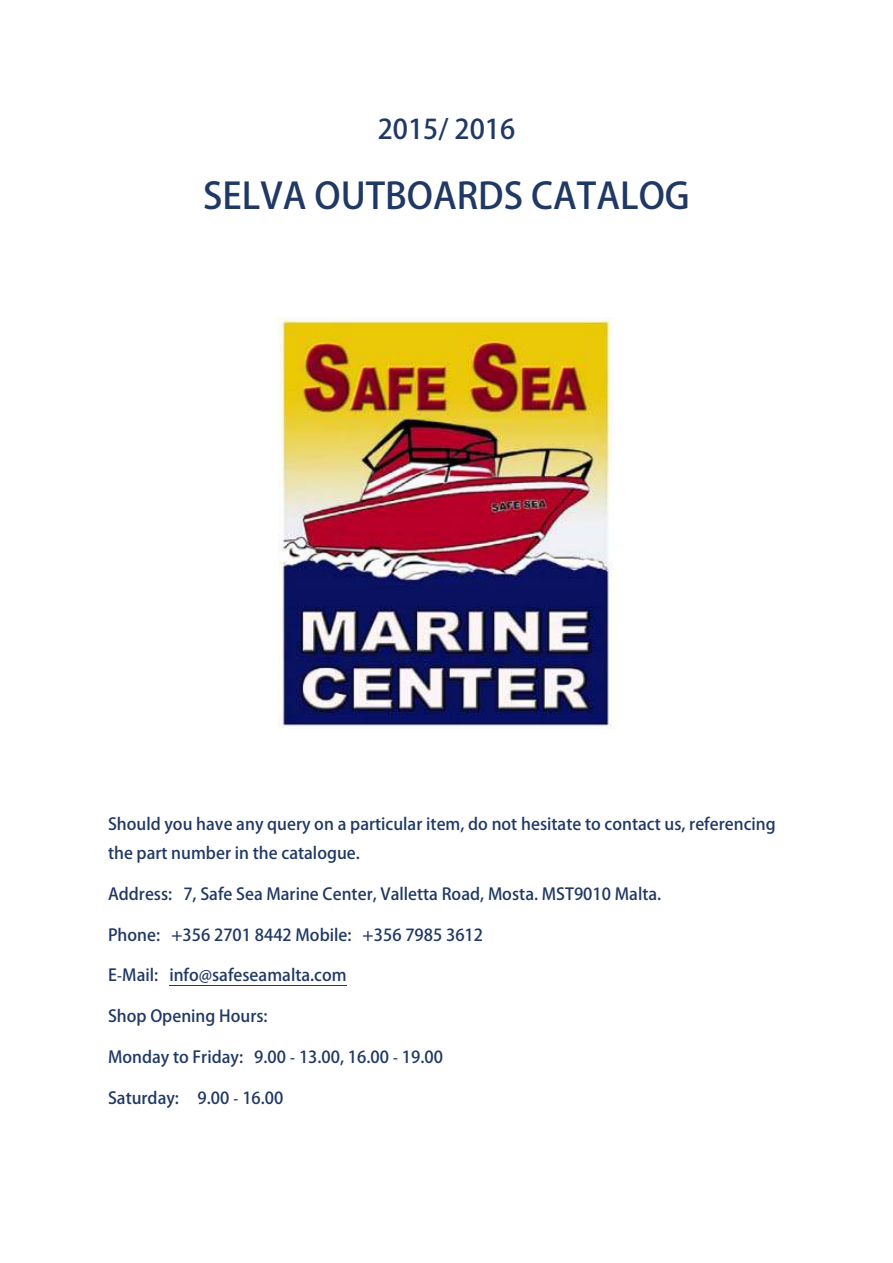
<style>
.page{position:relative;width:893px;height:1263px;background:#fff}
.page>*{position:absolute;margin:0;border:0;box-sizing:border-box;transform-origin:0 0}
.t1{font:700 36px "Adobe Fan Heiti Std";color:#203864}
.t2{font:700 27px "Adobe Fan Heiti Std";color:#203864}
.t3{font:700 16.5px/29.1px "Adobe Fan Heiti Std";color:#203864}
.s1{font-family:"Cambria";font-weight:400}
</style>
<div class="page">
<hr style="left:169px;top:985px;width:178px;height:1px;background:#1f3864">
<img style="left:279px;top:318px;width:335px;height:410px">
<h2 class="t2" style="left:378px;top:119px;width:139px">2015/ 2016</h2>
<h1 class="t1" style="left:203px;top:182px;width:488px">SELVA OUTBOARDS CATALOG</h1>
<p class="t3" style="left:108px;top:811px;width:669px">Should you have any query on a particular item, do not hesitate to contact us, referencing the part number in the catalogue.</p>
<p class="t3" style="left:108px;top:881px;width:555px">Address: 7, Safe Sea Marine Center, Valletta Road, Mosta. MST9010 Malta.</p>
<p class="t3" style="left:108px;top:922px;width:377px">Phone: +356 2701 8442 Mobile: +356 7985 3612</p>
<p class="t3" style="left:108px;top:963px;width:240px">E<span class="s1">‐</span>Mail: info@safeseamalta.com</p>
<p class="t3" style="left:108px;top:1004px;width:161px">Shop Opening Hours:</p>
<p class="t3" style="left:108px;top:1045px;width:336px">Monday to Friday: 9.00 <span class="s1">‐</span> 13.00, 16.00 <span class="s1">‐</span> 19.00</p>
<p class="t3" style="left:108px;top:1086px;width:177px">Saturday: 9.00 <span class="s1">‐</span> 16.00</p>
</div>
